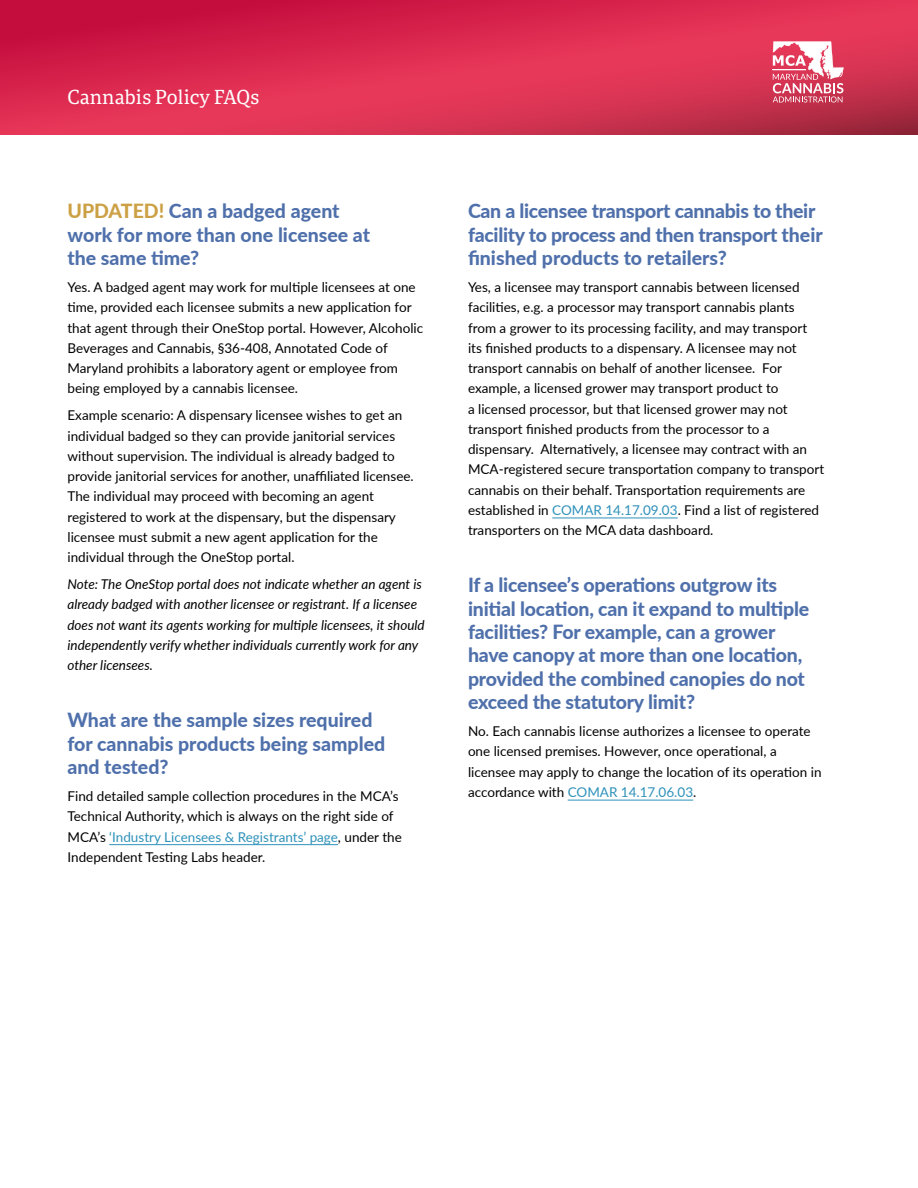
<style>
.page{position:relative;width:918px;height:1188px;background:#fff}
.page>*{position:absolute;margin:0;border:0;box-sizing:border-box;transform-origin:0 0}
.t1{font:800 19.5px/23.4px "Lato";letter-spacing:-.01em;color:#4f70ab}
.t2{font:19.5px "Portada";color:#fff}
.t3{font:13.5px/20.2px "Lato";color:#000}
.t4{font:italic 13.5px/20.2px "Lato";color:#000}
.s1{color:#cca145}
.s2{color:#2e91ba}
</style>
<div class="page">
<hr style="left:109px;top:844px;width:229px;height:1px;background:#2e91ba">
<hr style="left:552px;top:518px;width:126px;height:1px;background:#2e91ba">
<hr style="left:568px;top:800px;width:125px;height:1px;background:#2e91ba">
<svg style="left:0;top:0;width:918px;height:135px;background:#d72b4e"></svg>
<svg style="left:773px;top:41px;width:71px;height:62px"></svg>
<h1 class="t2" style="left:68px;top:83px;width:193px">Cannabis Policy FAQs</h1>
<h1 class="t1" style="left:68px;top:199px;width:304px"><span class="s1">UPDATED!</span> Can a badged agent work for more than one licensee at the same time?</h1>
<p class="t3" style="left:68px;top:276px;width:357px">Yes. A badged agent may work for multiple licensees at one time, provided each licensee submits a new application for that agent through their OneStop portal. However, Alcoholic Beverages and Cannabis, §36-408, Annotated Code of Maryland prohibits a laboratory agent or employee from being employed by a cannabis licensee.</p>
<p class="t3" style="left:68px;top:405px;width:348px">Example scenario: A dispensary licensee wishes to get an individual badged so they can provide janitorial services without supervision. The individual is already badged to provide janitorial services for another, unaffiliated licensee.<br>The individual may proceed with becoming an agent registered to work at the dispensary, but the dispensary licensee must submit a new agent application for the individual through the OneStop portal.</p>
<p class="t4" style="left:68px;top:573px;width:359px">Note: The OneStop portal does not indicate whether an agent is already badged with another licensee or registrant. If a licensee does not want its agents working for multiple licensees, it should independently verify whether individuals currently work for any other licensees.</p>
<h1 class="t1" style="left:68px;top:708px;width:319px">What are the sample sizes required for cannabis products being sampled and tested?</h1>
<p class="t3" style="left:68px;top:785px;width:336px">Find detailed sample collection procedures in the MCA’s Technical Authority, which is always on the right side of MCA’s <span class="s2">‘Industry Licensees &amp; Registrants’ page</span>, under the Independent Testing Labs header.</p>
<h1 class="t1" style="left:468px;top:199px;width:356px">Can a licensee transport cannabis to their facility to process and then transport their finished products to retailers?</h1>
<p class="t3" style="left:468px;top:276px;width:358px">Yes, a licensee may transport cannabis between licensed facilities, e.g. a processor may transport cannabis plants from a grower to its processing facility, and may transport its finished products to a dispensary. A licensee may not transport cannabis on behalf of another licensee. For example, a licensed grower may transport product to<br>a licensed processor, but that licensed grower may not transport finished products from the processor to a dispensary. Alternatively, a licensee may contract with an MCA-registered secure transportation company to transport cannabis on their behalf. Transportation requirements are established in <span class="s2">COMAR 14.17.09.03</span>. Find a list of registered transporters on the MCA data dashboard.</p>
<h1 class="t1" style="left:468px;top:573px;width:343px">If a licensee’s operations outgrow its initial location, can it expand to multiple facilities? For example, can a grower have canopy at more than one location, provided the combined canopies do not exceed the statutory limit?</h1>
<p class="t3" style="left:468px;top:721px;width:355px">No. Each cannabis license authorizes a licensee to operate one licensed premises. However, once operational, a licensee may apply to change the location of its operation in accordance with <span class="s2">COMAR 14.17.06.03</span>.</p>
</div>
